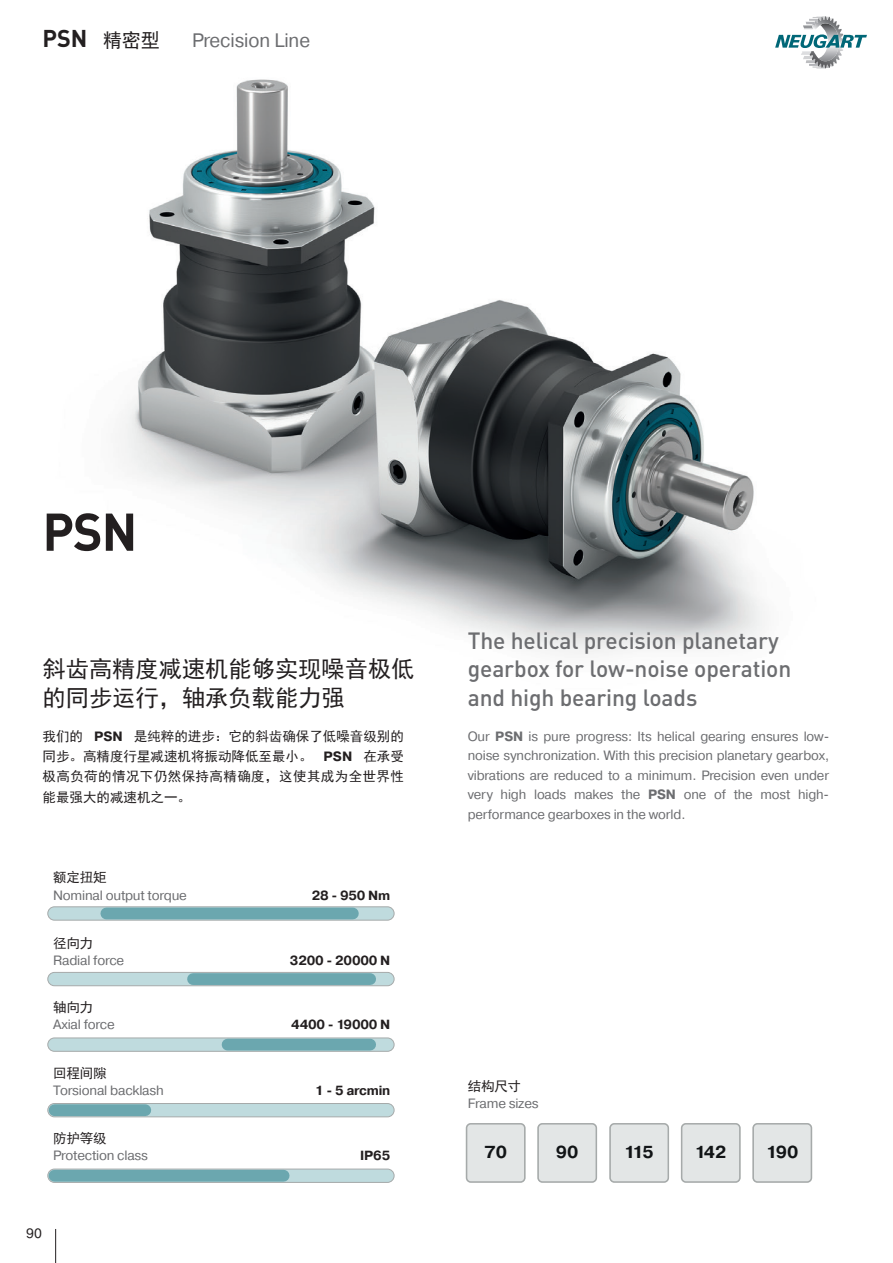
<style>
.page{position:relative;width:893px;height:1263px;background:#fff}
.page>*{position:absolute;margin:0;border:0;box-sizing:border-box;transform-origin:0 0}
._01Headline{font:700 52.2px "DIN Pro";color:#231f20;scale:.96 1}
.t1{font:700 24px "DIN Pro";color:#231f20}
._02Sub_Headline{font:500 23.25px/28.5px "DIN Pro";letter-spacing:-.005em;color:#6c6d70}
._02Sub_Headline-2{font:23.25px/28.5px "Sim Hei";color:#231f20}
.t2{font:19.5px "Pragmatica";letter-spacing:-.005em;color:#6c6d70}
.t3{font:700 17.4px "Pragmatica";letter-spacing:-.035em;color:#111416}
.t4{font:13.5px/19.5px "Pragmatica";letter-spacing:-.015em;color:#6c6d70;text-align:justify}
.Tabellenwerte{font:13.5px/20.2px "Sim Hei";color:#231f20;text-align:justify}
.t5{font:13.5px "Pragmatica";color:#231f20}
.t6{font:700 13.2px "Pragmatica";letter-spacing:-.015em;color:#231f20}
.s1{font-family:"Sim Hei";font-weight:400;font-size:19.5px}
.s2{font-family:"Pragmatica";font-weight:700}
.s3{font-weight:700}
</style>
<div class="page">
<hr style="left:55px;top:1229px;width:1px;height:34px;background:#231f20">
<svg style="left:775px;top:16px;width:92px;height:53px"></svg>
<img style="left:118px;top:79px;width:647px;height:575px">
<div style="left:48px;top:972px;width:346px;height:14px;background:#bfdbde;border-radius:7px"></div>
<div style="left:47px;top:972px;width:347px;height:14px;border:1px solid #a6aaaa;border-radius:7px"></div>
<div style="left:48px;top:907px;width:346px;height:13px;background:#bfdbde;border-radius:7px"></div>
<div style="left:47px;top:906px;width:347px;height:14px;border:1px solid #a6aaaa;border-radius:7px"></div>
<div style="left:48px;top:1038px;width:346px;height:13px;background:#bfdbde;border-radius:7px"></div>
<div style="left:47px;top:1037px;width:347px;height:15px;border:1px solid #a6aaaa;border-radius:7px"></div>
<div style="left:48px;top:1103px;width:346px;height:14px;background:#bfdbde;border-radius:7px"></div>
<div style="left:47px;top:1103px;width:347px;height:14px;border:1px solid #a6aaaa;border-radius:7px"></div>
<div style="left:48px;top:1169px;width:346px;height:13px;background:#bfdbde;border-radius:7px"></div>
<div style="left:47px;top:1169px;width:347px;height:14px;border:1px solid #a6aaaa;border-radius:7px"></div>
<div style="left:193px;top:973px;width:177px;height:12px;background:#6ba7af"></div>
<div style="left:228px;top:1039px;width:142px;height:11px;background:#6ba7af"></div>
<div style="left:55px;top:1104px;width:90px;height:12px;background:#6ba7af"></div>
<div style="left:54px;top:1170px;width:230px;height:11px;background:#6ba7af"></div>
<div style="left:106px;top:907px;width:247px;height:12px;background:#6ba7af"></div>
<div style="left:467px;top:1124px;width:58px;height:58px;background:#e3e6e6;border-radius:4px"></div>
<div style="left:466px;top:1123px;width:59px;height:60px;border:2px solid #a6aaaa;border-radius:4px"></div>
<div style="left:538px;top:1124px;width:58px;height:58px;background:#e3e6e6;border-radius:4px"></div>
<div style="left:537px;top:1123px;width:60px;height:60px;border:2px solid #a6aaaa;border-radius:4px"></div>
<div style="left:610px;top:1124px;width:58px;height:58px;background:#e3e6e6;border-radius:4px"></div>
<div style="left:609px;top:1123px;width:60px;height:60px;border:2px solid #a6aaaa;border-radius:4px"></div>
<div style="left:682px;top:1124px;width:58px;height:58px;background:#e3e6e6;border-radius:4px"></div>
<div style="left:681px;top:1123px;width:60px;height:60px;border:2px solid #a6aaaa;border-radius:4px"></div>
<div style="left:753px;top:1124px;width:58px;height:58px;background:#e3e6e6;border-radius:4px"></div>
<div style="left:752px;top:1123px;width:60px;height:60px;border:2px solid #a6aaaa;border-radius:4px"></div>
<p class="t1" style="left:43px;top:19px;width:119px">PSN <span class="s1">精密型</span></p>
<p class="t2" style="left:192px;top:28px;width:120px">Precision Line</p>
<p class="_01Headline" style="left:43px;top:491px;width:100px">PSN</p>
<p class="_02Sub_Headline-2" style="left:43px;top:655px;width:374px">斜齿高精度减速机能够实现噪音极低的同步运行，轴承负载能力强</p>
<p class="_02Sub_Headline" style="left:468px;top:625px;width:325px">The helical precision planetary gearbox for low-noise operation and high bearing loads</p>
<p class="Tabellenwerte" style="left:43px;top:726px;width:363px">我们的 <span class="s2">PSN</span> 是纯粹的进步：它的斜齿确保了低噪音级别的同步。高精度行星减速机将振动降低至最小。 <span class="s2">PSN</span> 在承受极高负荷的情况下仍然保持高精确度，这使其成为全世界性能最强大的减速机之一。</p>
<p class="t4" style="left:468px;top:727px;width:363px">Our <span class="s3">PSN</span> is pure progress: Its helical gearing ensures low&shy;noise synchronization. With this precision planetary gearbox, vibrations are reduced to a minimum. Precision even under very high loads makes the <span class="s3">PSN</span> one of the most high&shy;performance gearboxes in the world.</p>
<p class="Tabellenwerte" style="left:53px;top:868px;width:55px">额定扭矩</p>
<p class="t4" style="left:53px;top:885px;width:135px">Nominal output torque</p>
<p class="Tabellenwerte" style="left:53px;top:933px;width:41px">径向力</p>
<p class="t4" style="left:53px;top:950px;width:73px">Radial force</p>
<p class="Tabellenwerte" style="left:53px;top:997px;width:41px">轴向力</p>
<p class="t4" style="left:53px;top:1015px;width:63px">Axial force</p>
<p class="Tabellenwerte" style="left:53px;top:1063px;width:55px">回程间隙</p>
<p class="t4" style="left:53px;top:1080px;width:112px">Torsional backlash</p>
<p class="Tabellenwerte" style="left:53px;top:1128px;width:55px">防护等级</p>
<p class="t4" style="left:53px;top:1146px;width:96px">Protection class</p>
<p class="t5" style="left:26px;top:1225px;width:17px">90</p>
<p class="t6" style="left:312px;top:887px;width:80px">28 - 950 Nm</p>
<p class="t6" style="left:290px;top:952px;width:102px">3200 - 20000 N</p>
<p class="t6" style="left:291px;top:1016px;width:101px">4400 - 19000 N</p>
<p class="t6" style="left:315px;top:1081px;width:77px">1 - 5 arcmin</p>
<p class="Tabellenwerte" style="left:468px;top:1076px;width:55px">结构尺寸</p>
<p class="t4" style="left:468px;top:1094px;width:72px">Frame sizes</p>
<p class="t6" style="left:360px;top:1146px;width:32px">IP65</p>
<p class="t3" style="left:484px;top:1141px;width:24px">70</p>
<p class="t3" style="left:556px;top:1141px;width:24px">90</p>
<p class="t3" style="left:624px;top:1141px;width:31px">115</p>
<p class="t3" style="left:695px;top:1141px;width:33px">142</p>
<p class="t3" style="left:766px;top:1141px;width:34px">190</p>
</div>
